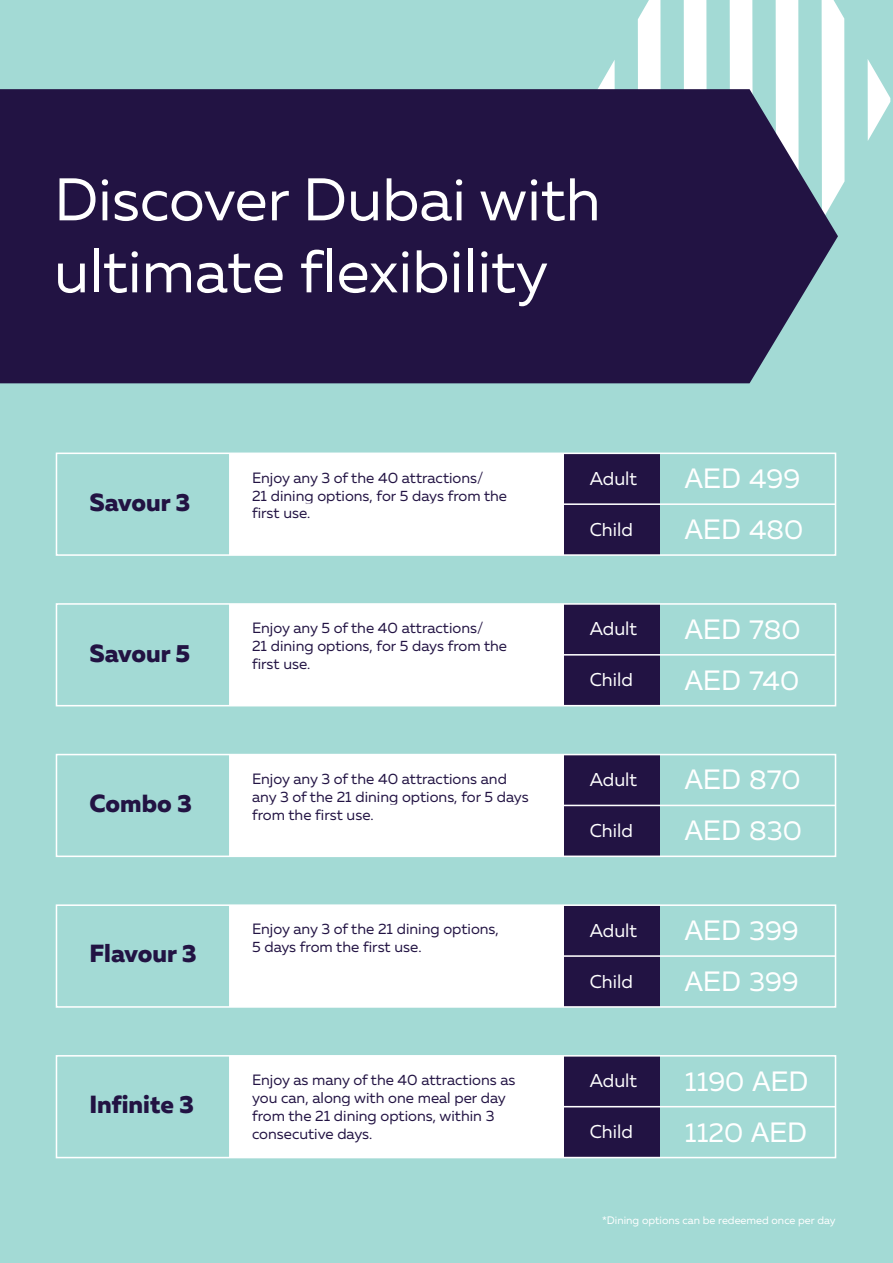
<style>
.page{position:relative;width:893px;height:1263px;background:#a3dad5}
.page>*{position:absolute;margin:0;border:0;box-sizing:border-box;transform-origin:0 0}
.t1{font:60px/72px "Muller";color:#fff}
.t2{font:27.3px "Kaumudi";color:#fff}
.t3{font:27.3px "Muller";color:#fff}
.t4{font:800 24.75px "Muller";color:#221343}
.t5{font:18.6px "Muller";color:#fff}
.t6{font:14.85px/17.9px "Muller";color:#221343}
.t7{font:10.8px "Muller";color:#fff}
.s1{font-family:"Muller"}
.s2{font-family:"Kaumudi"}
</style>
<div class="page">
<div style="left:564px;top:504px;width:96px;height:51px;background:#221343"></div>
<div style="left:564px;top:453px;width:96px;height:51px;background:#221343"></div>
<div style="left:230px;top:453px;width:334px;height:102px;background:#fff"></div>
<div style="left:56px;top:452px;width:780px;height:104px;border:2px solid #fff"></div>
<hr style="left:229px;top:453px;width:2px;height:102px;background:#fff">
<hr style="left:230px;top:503px;width:605px;height:2px;background:#fff">
<div style="left:564px;top:655px;width:96px;height:51px;background:#221343"></div>
<div style="left:564px;top:604px;width:96px;height:51px;background:#221343"></div>
<hr style="left:230px;top:654px;width:605px;height:2px;background:#fff">
<div style="left:230px;top:604px;width:334px;height:102px;background:#fff"></div>
<div style="left:56px;top:603px;width:780px;height:103px;border:2px solid #fff"></div>
<hr style="left:229px;top:604px;width:2px;height:102px;background:#fff">
<div style="left:564px;top:805px;width:96px;height:51px;background:#221343"></div>
<div style="left:564px;top:754px;width:96px;height:51px;background:#221343"></div>
<div style="left:230px;top:754px;width:334px;height:102px;background:#fff"></div>
<div style="left:56px;top:754px;width:780px;height:103px;border:2px solid #fff"></div>
<hr style="left:229px;top:754px;width:2px;height:102px;background:#fff">
<hr style="left:230px;top:805px;width:605px;height:1px;background:#fff">
<div style="left:564px;top:956px;width:96px;height:51px;background:#221343"></div>
<div style="left:564px;top:905px;width:96px;height:51px;background:#221343"></div>
<div style="left:230px;top:905px;width:334px;height:102px;background:#fff"></div>
<div style="left:56px;top:904px;width:780px;height:104px;border:2px solid #fff"></div>
<hr style="left:229px;top:905px;width:2px;height:102px;background:#fff">
<hr style="left:230px;top:955px;width:605px;height:2px;background:#fff">
<div style="left:564px;top:1107px;width:96px;height:50px;background:#221343"></div>
<div style="left:564px;top:1056px;width:96px;height:51px;background:#221343"></div>
<div style="left:230px;top:1056px;width:334px;height:101px;background:#fff"></div>
<div style="left:56px;top:1055px;width:780px;height:103px;border:2px solid #fff"></div>
<hr style="left:229px;top:1056px;width:2px;height:101px;background:#fff">
<hr style="left:230px;top:1106px;width:605px;height:1px;background:#fff">
<div style="left:730px;top:0;width:23px;height:230px;background:#fff"></div>
<svg style="left:868px;top:60px;width:22px;height:81px"></svg>
<div style="left:822px;top:0;width:22px;height:193px;background:#fff"></div>
<div style="left:776px;top:0;width:23px;height:230px;background:#fff"></div>
<div style="left:684px;top:0;width:23px;height:230px;background:#fff"></div>
<svg style="left:598px;top:60px;width:17px;height:29px"></svg>
<svg style="left:638px;top:0;width:23px;height:89px;background:#f8fcfc"></svg>
<div style="left:0;top:89px;width:838px;height:294px;background:#221343"></div>
<h1 class="t1" style="left:54px;top:163px;width:548px">Discover Dubai with ultimate flexibility</h1>
<h3 class="t4" style="left:89px;top:487px;width:103px">Savour 3</h3>
<h3 class="t4" style="left:89px;top:637px;width:103px">Savour 5</h3>
<h3 class="t4" style="left:89px;top:787px;width:104px">Combo 3</h3>
<h3 class="t4" style="left:89px;top:938px;width:109px">Flavour 3</h3>
<h3 class="t4" style="left:89px;top:1089px;width:106px">Infinite 3</h3>
<p class="t6" style="left:252px;top:468px;width:257px">Enjoy any 3 of the 40 attractions/<br>21 dining options, for 5 days from the first use.</p>
<p class="t6" style="left:252px;top:619px;width:257px">Enjoy any 5 of the 40 attractions/<br>21 dining options, for 5 days from the first use.</p>
<p class="t6" style="left:252px;top:769px;width:278px">Enjoy any 3 of the 40 attractions and any 3 of the 21 dining options, for 5 days from the first use.</p>
<p class="t6" style="left:252px;top:920px;width:248px">Enjoy any 3 of the 21 dining options,<br>5 days from the first use.</p>
<p class="t6" style="left:252px;top:1071px;width:265px">Enjoy as many of the 40 attractions as you can, along with one meal per day from the 21 dining options, within 3 consecutive days.</p>
<p class="t5" style="left:590px;top:467px;width:49px">Adult</p>
<h2 class="t2" style="left:685px;top:464px;width:117px">AED <span class="s1">499</span></h2>
<p class="t5" style="left:590px;top:518px;width:45px">Child</p>
<h2 class="t2" style="left:685px;top:515px;width:120px">AED <span class="s1">480</span></h2>
<p class="t5" style="left:590px;top:617px;width:49px">Adult</p>
<h2 class="t2" style="left:685px;top:615px;width:117px">AED <span class="s1">780</span></h2>
<p class="t5" style="left:590px;top:668px;width:45px">Child</p>
<h2 class="t2" style="left:685px;top:665px;width:116px">AED <span class="s1">740</span></h2>
<p class="t5" style="left:590px;top:768px;width:49px">Adult</p>
<h2 class="t2" style="left:685px;top:765px;width:117px">AED <span class="s1">870</span></h2>
<p class="t5" style="left:590px;top:819px;width:45px">Child</p>
<h2 class="t2" style="left:685px;top:816px;width:118px">AED <span class="s1">830</span></h2>
<p class="t5" style="left:590px;top:919px;width:49px">Adult</p>
<h2 class="t2" style="left:685px;top:916px;width:115px">AED <span class="s1">399</span></h2>
<p class="t5" style="left:590px;top:970px;width:45px">Child</p>
<h2 class="t2" style="left:685px;top:967px;width:115px">AED <span class="s1">399</span></h2>
<p class="t5" style="left:590px;top:1069px;width:49px">Adult</p>
<h2 class="t3" style="left:685px;top:1064px;width:125px">1190 <span class="s2">AED</span></h2>
<p class="t5" style="left:590px;top:1120px;width:45px">Child</p>
<h2 class="t3" style="left:685px;top:1115px;width:124px">1120 <span class="s2">AED</span></h2>
<p class="t7" style="left:602px;top:1214px;width:235px">*Dining options can be redeemed once per day</p>
</div>
